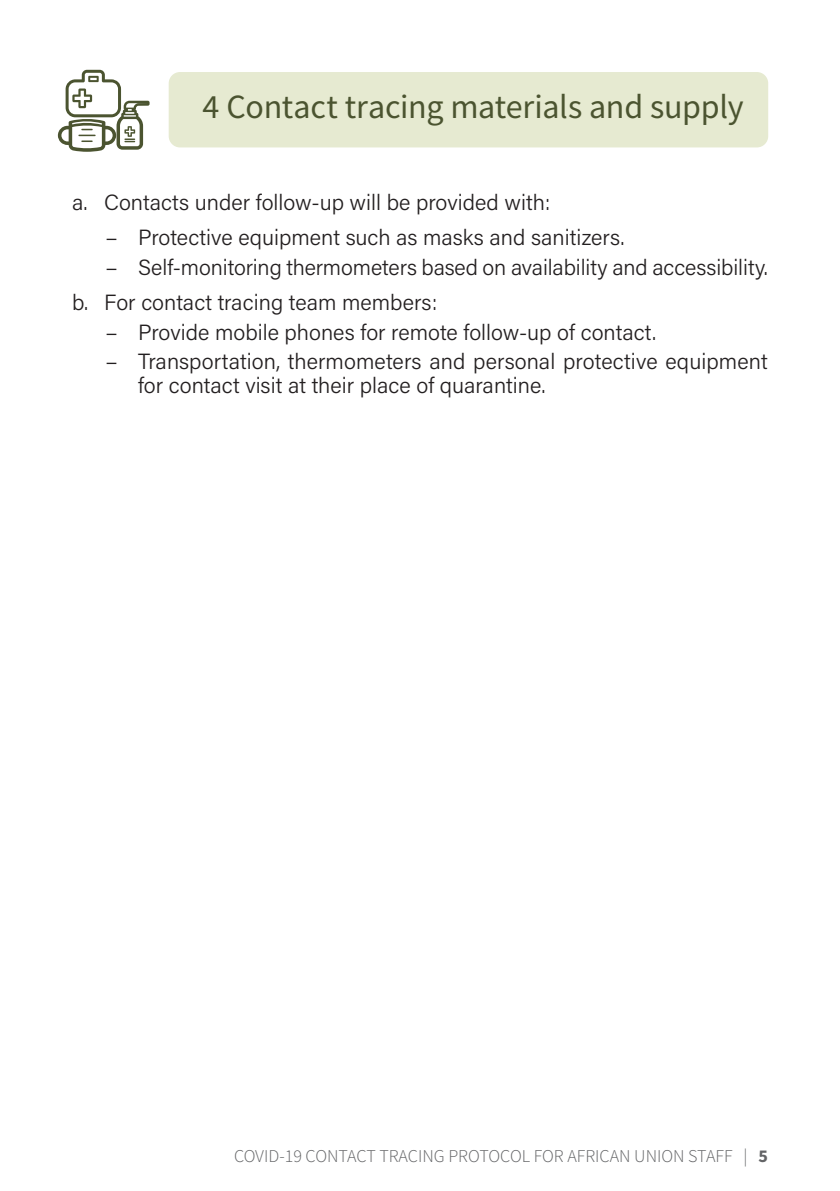
<style>
.page{position:relative;width:840px;height:1191px;background:#fff}
.page>*{position:absolute;margin:0;border:0;box-sizing:border-box;transform-origin:0 0}
.Head2{font:34px "Source Sans Pro";letter-spacing:-.01em;color:#4b5430}
.t1{font:300 22px/24px "Acumin Pro";color:#231f20}
.t2{font:300 18px "Source Sans Pro";color:#636466}
.s1{font-family:"Myriad Pro";font-weight:400}
.s2{font-weight:700}
</style>
<div class="page">
<div style="left:169px;top:72px;width:598px;height:75px;background:#e6ead1;border-radius:11px"></div>
<svg style="left:58px;top:70px;width:91px;height:82px"></svg>
<h2 class="Head2" style="left:202px;top:85px;width:542px">4 Contact tracing materials and supply</h2>
<p class="t1" style="left:72px;top:189px;width:479px">a. Contacts under follow-up will be provided with:</p>
<p class="t1" style="left:106px;top:224px;width:519px"><span class="s1">–</span> Protective equipment such as masks and sanitizers.</p>
<p class="t1" style="left:106px;top:254px;width:663px"><span class="s1">–</span> Self-monitoring thermometers based on availability and accessibility.</p>
<p class="t1" style="left:72px;top:289px;width:366px">b. For contact tracing team members:</p>
<p class="t1" style="left:106px;top:319px;width:551px"><span class="s1">–</span> Provide mobile phones for remote follow-up of contact.</p>
<p class="t1" style="left:138px;top:349px;width:630px;text-indent:-32px"><span class="s1">–</span> Transportation, thermometers and personal protective equipment for contact visit at their place of quarantine.</p>
<p class="t2" style="left:234px;top:1145px;width:535px">COVID-19 CONTACT TRACING PROTOCOL FOR AFRICAN UNION STAFF | <span class="s2">5</span></p>
</div>
